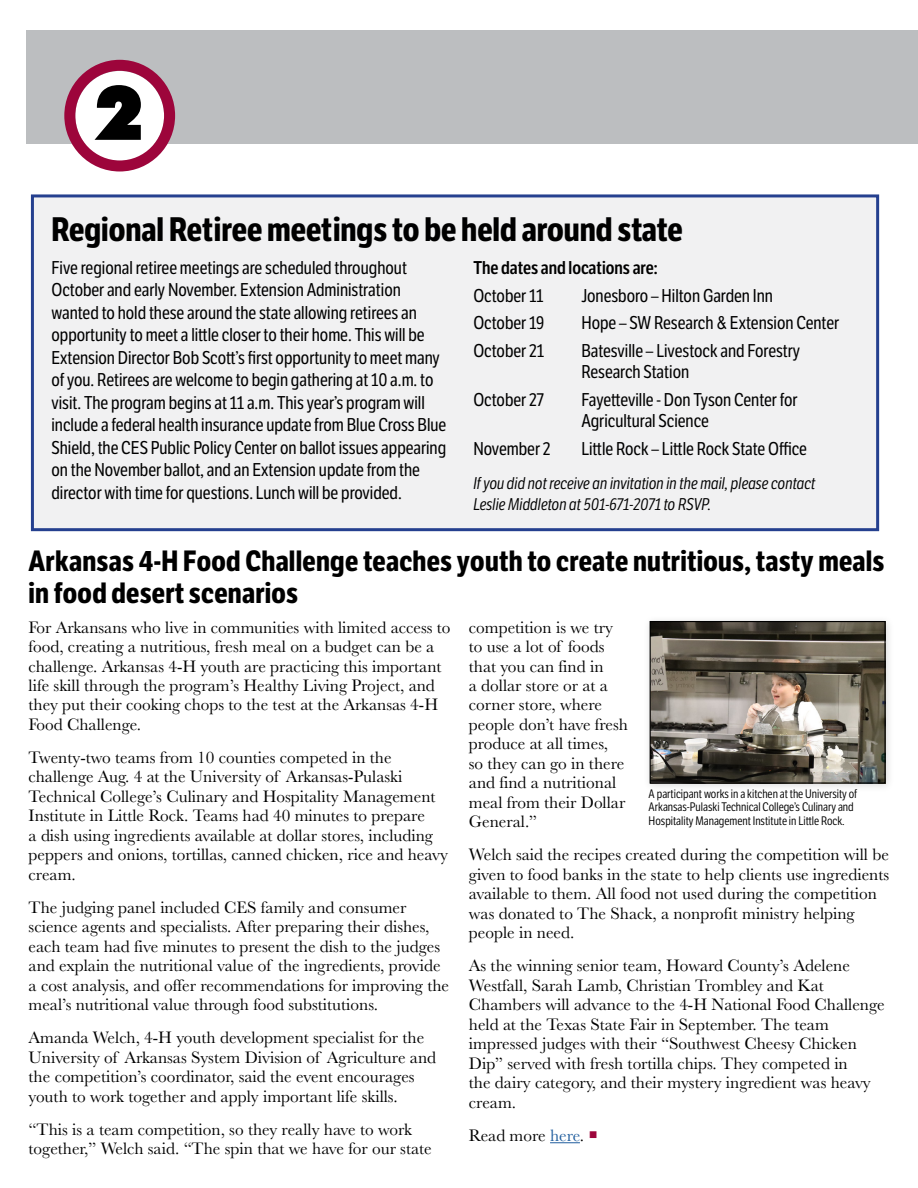
<style>
.page{position:relative;width:918px;height:1188px;background:#fff}
.page>*{position:absolute;margin:0;border:0;box-sizing:border-box;transform-origin:0 0}
.t1{font:900 75.9px "Futura BT";color:#000}
.t2{font:700 33px "LFT Etica Condensed";color:#000}
.t3{font:700 28.5px/31.5px "LFT Etica Condensed";letter-spacing:.01em;color:#000}
.t4{font:18px/22.5px "LFT Etica Condensed";color:#000}
.t5{font:600 18px/27.8px "LFT Etica Condensed";color:#000}
.t6{font:17.25px/19.5px "Baskerville";color:#000}
.t7{font:italic 16.5px/21px "LFT Etica Condensed";color:#000}
.t8{font:12px/13.5px "LFT Etica Condensed";color:#000}
.s1{font-weight:400}
.s2{color:#215e9e}
.s3{color:#9d053b}
</style>
<div class="page">
<div style="left:31px;top:194px;width:848px;height:337px;background:#f1f1f2;border:3px solid #25408f"></div>
<div style="left:26px;top:30px;width:892px;height:114px;background:#bcbec0"></div>
<hr style="left:550px;top:1142px;width:30px;height:1px;background:#215e9e">
<svg style="left:64px;top:60px;width:111px;height:112px"></svg>
<div style="left:643px;top:614px;width:252px;height:179px;background:#000;opacity:.15"></div>
<img style="left:652px;top:623px;width:232px;height:159px">
<div style="left:650px;top:621px;width:236px;height:163px;border:1px solid #000"></div>
<h1 class="t1" style="left:93px;top:67px;width:53px">2</h1>
<h2 class="t2" style="left:51px;top:209px;width:633px">Regional Retiree meetings to be held around state</h2>
<p class="t4" style="left:51px;top:257px;width:396px">Five regional retiree meetings are scheduled throughout October and early November. Extension Administration wanted to hold these around the state allowing retirees an opportunity to meet a litle closer to their home. This will be Extension Director Bob Scot’s frst opportunity to meet many of you. Retirees are welcome to begin gathering at 10 a.m. to visit. The program begins at 11 a.m. This year’s program will include a federal health insurance update from Blue Cross Blue Shield, the CES Public Policy Center on ballot issues appearing on the November ballot, and an Extension update from the director with time for questions. Lunch will be provided.</p>
<p class="t5" style="left:473px;top:254px;width:186px">The dates and locations are:<br><span class="s1">October 11</span></p>
<p class="t4" style="left:581px;top:285px;width:193px">Jonesboro – Hilton Garden Inn</p>
<p class="t4" style="left:473px;top:312px;width:73px">October 19</p>
<p class="t4" style="left:581px;top:312px;width:259px">Hope – SW Research &amp; Extension Center</p>
<p class="t4" style="left:473px;top:340px;width:72px">October 21</p>
<p class="t4" style="left:581px;top:341px;width:220px;line-height:21px">Batesville – Livestock and Forestry<br>Research Station</p>
<p class="t4" style="left:473px;top:389px;width:72px">October 27</p>
<p class="t4" style="left:581px;top:390px;width:218px;line-height:21px">Fayeteville - Don Tyson Center for<br>Agricultural Science</p>
<p class="t4" style="left:473px;top:438px;width:79px">November 2</p>
<p class="t4" style="left:581px;top:438px;width:227px">Litle Rock – Litle Rock State Ofce</p>
<p class="t7" style="left:473px;top:473px;width:344px">If you did not receive an invitation in the mail, please contact<br>Leslie Middleton at 501-671-2071 to RSVP.</p>
<h2 class="t3" style="left:28px;top:546px;width:858px">Arkansas 4-H Food Challenge teaches youth to create nutritious, tasty meals in food desert scenarios</h2>
<p class="t6" style="left:29px;top:617px;width:423px">For Arkansans who live in communities with limited access to food, creating a nutritious, fresh meal on a budget can be a challenge. Arkansas 4-H youth are practicing this important life skill through the program’s Healthy Living Project, and they put their cooking chops to the test at the Arkansas 4-H Food Challenge.</p>
<p class="t6" style="left:29px;top:748px;width:421px">Twenty-two teams from 10 counties competed in the challenge Aug. 4 at the University of Arkansas-Pulaski Technical College’s Culinary and Hospitality Management Institute in Little Rock. Teams had 40 minutes to prepare<br>a dish using ingredients available at dollar stores, including peppers and onions, tortillas, canned chicken, rice and heavy cream.</p>
<p class="t6" style="left:29px;top:898px;width:422px">The judging panel included CES family and consumer science agents and specialists. After preparing their dishes, each team had five minutes to present the dish to the judges and explain the nutritional value of the ingredients, provide a cost analysis, and offer recommendations for improving the meal’s nutritional value through food substitutions.</p>
<p class="t6" style="left:29px;top:1028px;width:409px">Amanda Welch, 4-H youth development specialist for the University of Arkansas System Division of Agriculture and the competition’s coordinator, said the event encourages youth to work together and apply important life skills.</p>
<p class="t6" style="left:469px;top:617px;width:146px">competition is we try to use a lot of foods that you can find in a dollar store or at a</p>
<p class="t6" style="left:469px;top:695px;width:161px">corner store, where people don’t have fresh produce at all times,</p>
<p class="t6" style="left:469px;top:754px;width:157px">so they can go in there and find a nutritional</p>
<p class="t6" style="left:469px;top:793px;width:158px">meal from their Dollar<br>General.”</p>
<p class="t6" style="left:469px;top:845px;width:422px">Welch said the recipes created during the competition will be given to food banks in the state to help clients use ingredients available to them. All food not used during the competition was donated to The Shack, a nonprofit ministry helping people in need.</p>
<p class="t6" style="left:469px;top:956px;width:417px">As the winning senior team, Howard County’s Adelene Westfall, Sarah Lamb, Christian Trombley and Kat Chambers will advance to the 4-H National Food Challenge held at the Texas State Fair in September. The team impressed judges with their “Southwest Cheesy Chicken Dip” served with fresh tortilla chips. They competed in<br>the dairy category, and their mystery ingredient was heavy cream.</p>
<p class="t8" style="left:649px;top:787px;width:210px">A participant works in a kitchen at the University of</p>
<p class="t8" style="left:649px;top:801px;width:207px">Arkansas-Pulaski Technical College’s Culinary and<br>Hospitality Management Institute in Litle Rock.</p>
<p class="t6" style="left:29px;top:1120px;width:385px">“This is a team competition, so they really have to work</p>
<p class="t6" style="left:469px;top:1126px;width:131px">Read more <span class="s2">here</span>. <span class="s3">○</span></p>
<p class="t6" style="left:29px;top:1139px;width:404px">together,” Welch said. “The spin that we have for our state</p>
</div>
